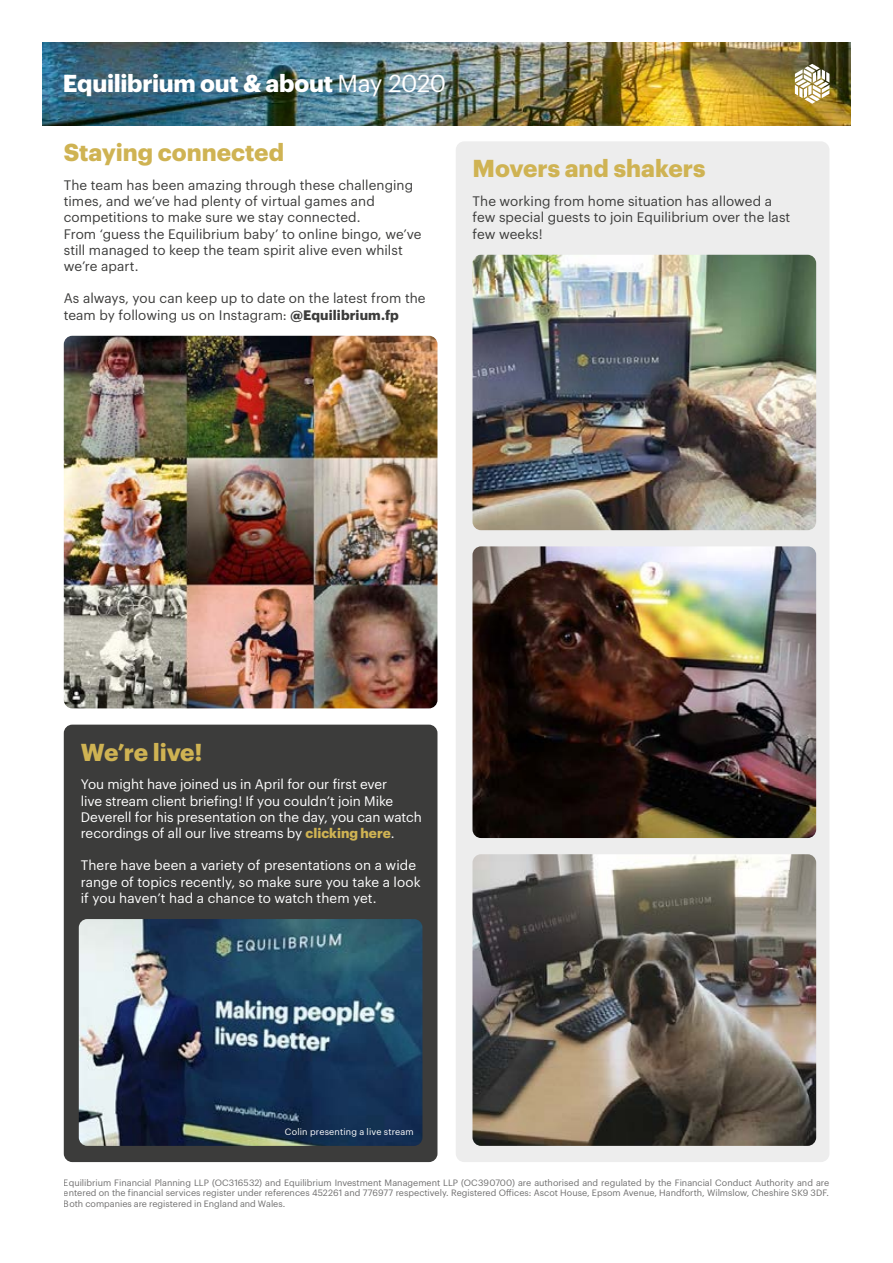
<style>
.page{position:relative;width:893px;height:1263px;background:#fff}
.page>*{position:absolute;margin:0;border:0;box-sizing:border-box;transform-origin:0 0}
.subhead{font:700 24px "Graphik";color:#cfb353}
.t1{font:700 24px "Graphik";letter-spacing:-.01em;color:#fff}
.body{font:13.5px/16.2px "Graphik";letter-spacing:.005em;color:#3c3c3b}
.body-2{font:13.5px/16.2px "Graphik";letter-spacing:-.005em;color:#fff}
.t2{font:9px/10.8px "Graphik";color:#706f6f;text-align:justify}
.body_unaligned{font:9px "Graphik";letter-spacing:.015em;color:#fff}
.s1{font-weight:400}
.s2{font-weight:700}
.s3{font-weight:700;color:#cfb353}
</style>
<div class="page">
<div style="left:456px;top:141px;width:373px;height:1021px;background:#ededed;border-radius:9px"></div>
<div style="left:64px;top:725px;width:373px;height:437px;background:#3c3c3b;border-radius:9px"></div>
<img style="left:43px;top:43px;width:807px;height:82px">
<svg style="left:795px;top:64px;width:34px;height:40px"></svg>
<img style="left:64px;top:336px;width:373px;height:372px">
<img style="left:472px;top:255px;width:344px;height:275px">
<img style="left:472px;top:546px;width:344px;height:292px">
<img style="left:472px;top:854px;width:344px;height:292px">
<img style="left:79px;top:919px;width:343px;height:227px">
<p class="t1" style="left:63px;top:65px;width:385px">Equilibrium out &amp; about <span class="s1">May 2020</span></p>
<p class="subhead" style="left:64px;top:134px;width:222px">Staying connected</p>
<p class="body" style="left:64px;top:176px;width:351px">The team has been amazing through these challenging times, and we’ve had plenty of virtual games and competitions to make sure we stay connected.</p>
<p class="body" style="left:64px;top:224px;width:359px">From ‘guess the Equilibrium baby’ to online bingo, we’ve still managed to keep the team spirit alive even whilst we’re apart.</p>
<p class="body" style="left:64px;top:289px;width:363px">As always, you can keep up to date on the latest from the team by following us on Instagram: <span class="s2">@Equilibrium.fp</span></p>
<p class="subhead" style="left:472px;top:150px;width:234px">Movers and shakers</p>
<p class="body" style="left:472px;top:192px;width:319px">The working from home situation has allowed a few special guests to join Equilibrium over the last few weeks!</p>
<p class="subhead" style="left:81px;top:733px;width:123px">We’re live!</p>
<p class="body-2" style="left:81px;top:775px;width:342px">You might have joined us in April for our first ever<br>live stream client briefing! If you couldn’t join Mike Deverell for his presentation on the day, you can watch recordings of all our live streams by <span class="s3">clicking here</span>.</p>
<p class="body-2" style="left:81px;top:856px;width:341px">There have been a variety of presentations on a wide range of topics recently, so make sure you take a look if you haven’t had a chance to watch them yet.</p>
<p class="body_unaligned" style="left:285px;top:1125px;width:130px">Colin presenting a live stream</p>
<p class="t2" style="left:64px;top:1176px;width:767px">Equilibrium Financial Planning LLP (OC316532) and Equilibrium Investment Management LLP (OC390700) are authorised and regulated by the Financial Conduct Authority and are entered on the financial services register under references 452261 and 776977 respectively. Registered Offices: Ascot House, Epsom Avenue, Handforth, Wilmslow, Cheshire SK9 3DF.<br>Both companies are registered in England and Wales.</p>
</div>
